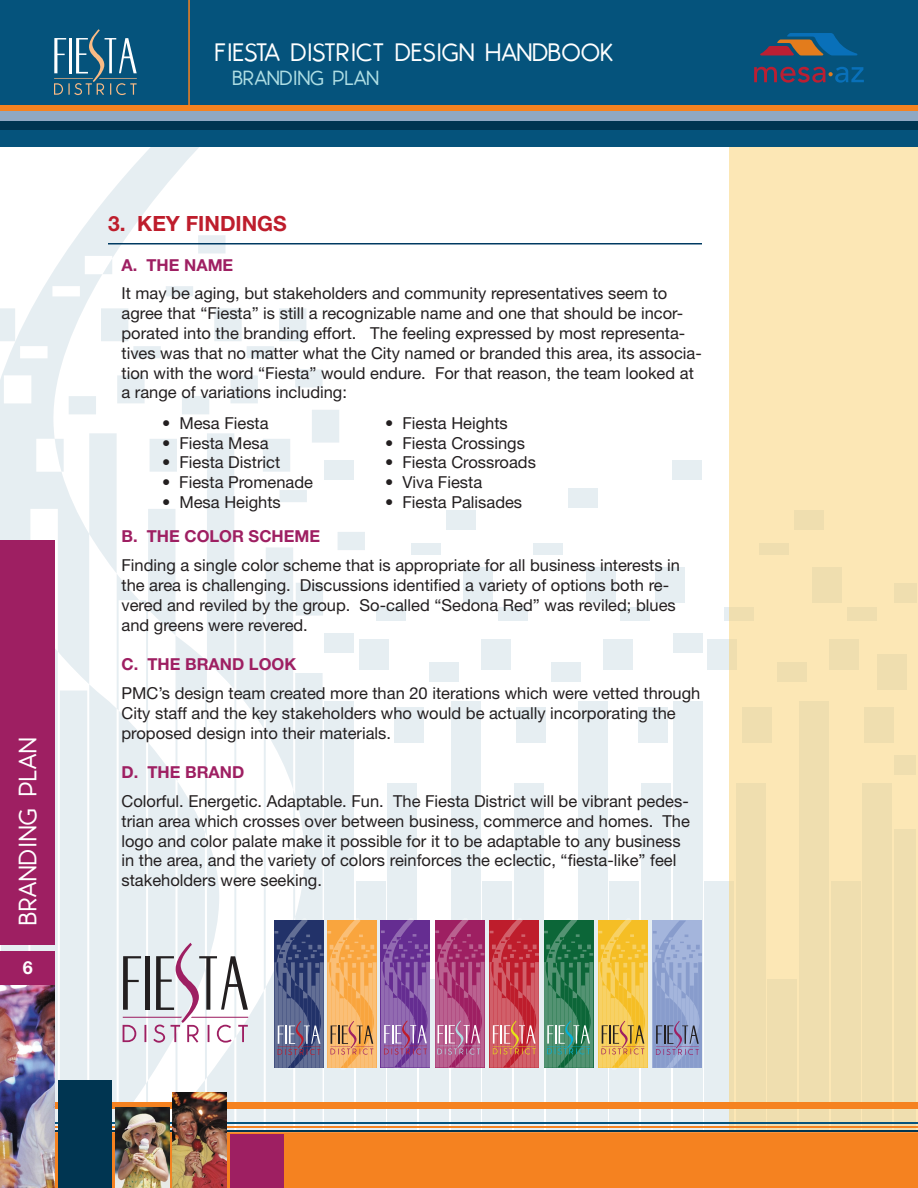
<style>
.page{position:relative;width:918px;height:1188px;background:#fff}
.page>*{position:absolute;margin:0;border:0;box-sizing:border-box;transform-origin:0 0}
.t1{font:700 24px "Andrew Andreas";letter-spacing:-.025em;color:#fff}
.t2{font:700 24px "Andrew Andreas";color:#fff}
.t3{font:700 21px "Helvetica Neue LT Std";color:#be1d2c}
.t4{font:700 19.5px "Andrew Andreas";letter-spacing:-.025em;color:#aedee4}
.t5{font:700 18px "Helvetica Neue LT Std";color:#fff}
.t6{font:16.5px/19.8px "Helvetica Neue LT Std";color:#231f20}
.t7{font:700 16.5px "Helvetica Neue LT Std";color:#9e1f62}
</style>
<div class="page">
<svg style="left:0;top:147px;width:323px;height:983px"></svg>
<div style="left:325px;top:702px;width:29px;height:486px;background:#e6eef2"></div>
<div style="left:325px;top:633px;width:29px;height:19px;background:#e6eef2"></div>
<div style="left:673px;top:702px;width:30px;height:486px;background:#e6eef2"></div>
<div style="left:419px;top:979px;width:30px;height:209px;background:#e6eef2"></div>
<div style="left:387px;top:783px;width:30px;height:405px;background:#e6eef2"></div>
<div style="left:356px;top:882px;width:29px;height:306px;background:#e6eef2"></div>
<div style="left:451px;top:702px;width:30px;height:486px;background:#e6eef2"></div>
<div style="left:546px;top:979px;width:30px;height:209px;background:#e6eef2"></div>
<div style="left:514px;top:783px;width:30px;height:405px;background:#e6eef2"></div>
<svg style="left:483px;top:882px;width:29px;height:248px;fill:#e6eef2"></svg>
<div style="left:578px;top:702px;width:29px;height:486px;background:#e6eef2"></div>
<div style="left:641px;top:783px;width:30px;height:405px;background:#e6eef2"></div>
<div style="left:610px;top:882px;width:29px;height:306px;background:#e6eef2"></div>
<div style="left:429px;top:662px;width:29px;height:19px;background:#e6eef2"></div>
<div style="left:394px;top:708px;width:29px;height:35px;background:#e6eef2"></div>
<div style="left:359px;top:639px;width:30px;height:31px;background:#e6eef2"></div>
<div style="left:464px;top:567px;width:29px;height:36px;background:#e6eef2"></div>
<div style="left:551px;top:662px;width:29px;height:19px;background:#e6eef2"></div>
<div style="left:411px;top:543px;width:30px;height:11px;background:#e6eef2"></div>
<div style="left:533px;top:543px;width:30px;height:11px;background:#e6eef2"></div>
<div style="left:516px;top:708px;width:30px;height:35px;background:#e6eef2"></div>
<div style="left:481px;top:639px;width:30px;height:31px;background:#e6eef2"></div>
<div style="left:586px;top:567px;width:29px;height:36px;background:#e6eef2"></div>
<div style="left:656px;top:567px;width:29px;height:36px;background:#e6eef2"></div>
<div style="left:673px;top:633px;width:30px;height:19px;background:#e6eef2"></div>
<div style="left:446px;top:511px;width:30px;height:19px;background:#e6eef2"></div>
<div style="left:568px;top:488px;width:30px;height:20px;background:#e6eef2"></div>
<div style="left:638px;top:708px;width:30px;height:35px;background:#e6eef2"></div>
<div style="left:376px;top:608px;width:30px;height:13px;background:#e6eef2"></div>
<div style="left:499px;top:608px;width:29px;height:13px;background:#e6eef2"></div>
<div style="left:621px;top:608px;width:29px;height:13px;background:#e6eef2"></div>
<div style="left:603px;top:639px;width:30px;height:31px;background:#e6eef2"></div>
<div style="left:704px;top:882px;width:30px;height:306px;background:#e6eef2"></div>
<div style="left:707px;top:639px;width:30px;height:31px;background:#e6eef2"></div>
<div style="left:672px;top:461px;width:30px;height:19px;background:#e6eef2"></div>
<svg style="left:725px;top:608px;width:5px;height:13px"></svg>
<svg style="left:280px;top:410px;width:85px;height:206px"></svg>
<div style="left:730px;top:1px;width:188px;height:1186px;background:linear-gradient(to right,#f8e4b3,#f7e4b3)"></div>
<div style="left:0;top:1102px;width:918px;height:6px;background:#f58220"></div>
<hr style="left:0;top:1122px;width:918px;height:2px;background:#05537c">
<hr style="left:0;top:1126px;width:918px;height:2px;background:#f58220">
<hr style="left:0;top:1130px;width:918px;height:2px;background:#003551">
<hr style="left:0;top:1132px;width:918px;height:2px;background:#f79541">
<div style="left:0;top:1134px;width:918px;height:54px;background:#f58220"></div>
<div style="left:0;top:0;width:918px;height:147px;background:#05537c"></div>
<div style="left:0;top:106px;width:918px;height:6px;background:#f58220"></div>
<div style="left:0;top:112px;width:918px;height:10px;background:#8fa8c3"></div>
<div style="left:0;top:122px;width:918px;height:8px;background:#003551"></div>
<div style="left:0;top:951px;width:54px;height:35px;background:#9e1f62"></div>
<div style="left:0;top:540px;width:54px;height:405px;background:#9e1f62"></div>
<img style="left:0;top:985px;width:54px;height:203px">
<hr style="left:188px;top:0;width:2px;height:106px;background:#f58220">
<div style="left:58px;top:1080px;width:54px;height:108px;background:#003551"></div>
<img style="left:115px;top:1107px;width:54px;height:81px">
<img style="left:173px;top:1092px;width:54px;height:96px">
<div style="left:230px;top:1134px;width:54px;height:54px;background:#9e1f62"></div>
<svg style="left:760px;top:33px;width:97px;height:22px"></svg>
<svg style="left:754px;top:67px;width:110px;height:16px"></svg>
<svg style="left:54px;top:29px;width:83px;height:66px"></svg>
<svg style="left:490px;top:918px;width:212px;height:152px"></svg>
<svg style="left:274px;top:918px;width:210px;height:152px"></svg>
<svg style="left:123px;top:943px;width:125px;height:100px"></svg>
<hr style="left:108px;top:243px;width:594px;height:1px;background:#003a62">
<p class="t2" style="left:13px;top:925px;width:190px;rotate:-90deg">BRANDING PLAN</p>
<p class="t5" style="left:23px;top:956px;width:12px">6</p>
<h1 class="t1" style="left:215px;top:38px;width:401px">FIESTA DISTRICT DESIGN HANDBOOK</h1>
<p class="t4" style="left:232px;top:66px;width:149px">BRANDING PLAN</p>
<p class="t3" style="left:108px;top:211px;width:180px">3. KEY FINDINGS</p>
<p class="t7" style="left:122px;top:255px;width:89px">A. THE NAME</p>
<p class="t6" style="left:122px;top:283px;width:582px">It may be aging, but stakeholders and community representatives seem to agree that “Fiesta” is still a recognizable name and one that should be incor&shy;porated into the branding effort. The feeling expressed by most representa&shy;tives was that no matter what the City named or branded this area, its associa&shy;tion with the word “Fiesta” would endure. For that reason, the team looked at a range of variations including:</p>
<p class="t6" style="left:162px;top:413px;width:108px">• Mesa Fiesta</p>
<p class="t6" style="left:162px;top:433px;width:108px">• Fiesta Mesa</p>
<p class="t6" style="left:162px;top:452px;width:120px">• Fiesta District</p>
<p class="t6" style="left:162px;top:472px;width:153px">• Fiesta Promenade</p>
<p class="t6" style="left:162px;top:492px;width:120px">• Mesa Heights</p>
<p class="t6" style="left:385px;top:413px;width:124px">• Fiesta Heights</p>
<p class="t6" style="left:385px;top:433px;width:141px">• Fiesta Crossings</p>
<p class="t6" style="left:385px;top:452px;width:152px">• Fiesta Crossroads</p>
<p class="t6" style="left:385px;top:472px;width:99px">• Viva Fiesta</p>
<p class="t6" style="left:385px;top:492px;width:139px">• Fiesta Palisades</p>
<p class="t7" style="left:122px;top:526px;width:88px">B. THE COLOR</p>
<p class="t7" style="left:249px;top:526px;width:24px">SCHEME</p>
<p class="t6" style="left:122px;top:555px;width:560px">Finding a single color scheme that is appropriate for all business interests in the area is challenging. Discussions identified a variety of options both re&shy;vered and reviled by the group. So-called “Sedona Red” was reviled; blues and greens were revered.</p>
<p class="t7" style="left:122px;top:654px;width:88px">C. THE BRAND</p>
<p class="t7" style="left:249px;top:654px;width:24px">LOOK</p>
<p class="t6" style="left:122px;top:683px;width:580px">PMC’s design team created more than 20 iterations which were vetted through<br>City staff and the key stakeholders who would be actually incorporating the proposed design into their materials.</p>
<p class="t7" style="left:122px;top:762px;width:124px">D. THE BRAND</p>
<p class="t6" style="left:122px;top:791px;width:570px">Colorful. Energetic. Adaptable. Fun. The Fiesta District will be vibrant pedes&shy;trian area which crosses over between business, commerce and homes. The logo and color palate make it possible for it to be adaptable to any business in the area, and the variety of colors reinforces the eclectic, “fiesta-like” feel stakeholders were seeking.</p>
</div>
